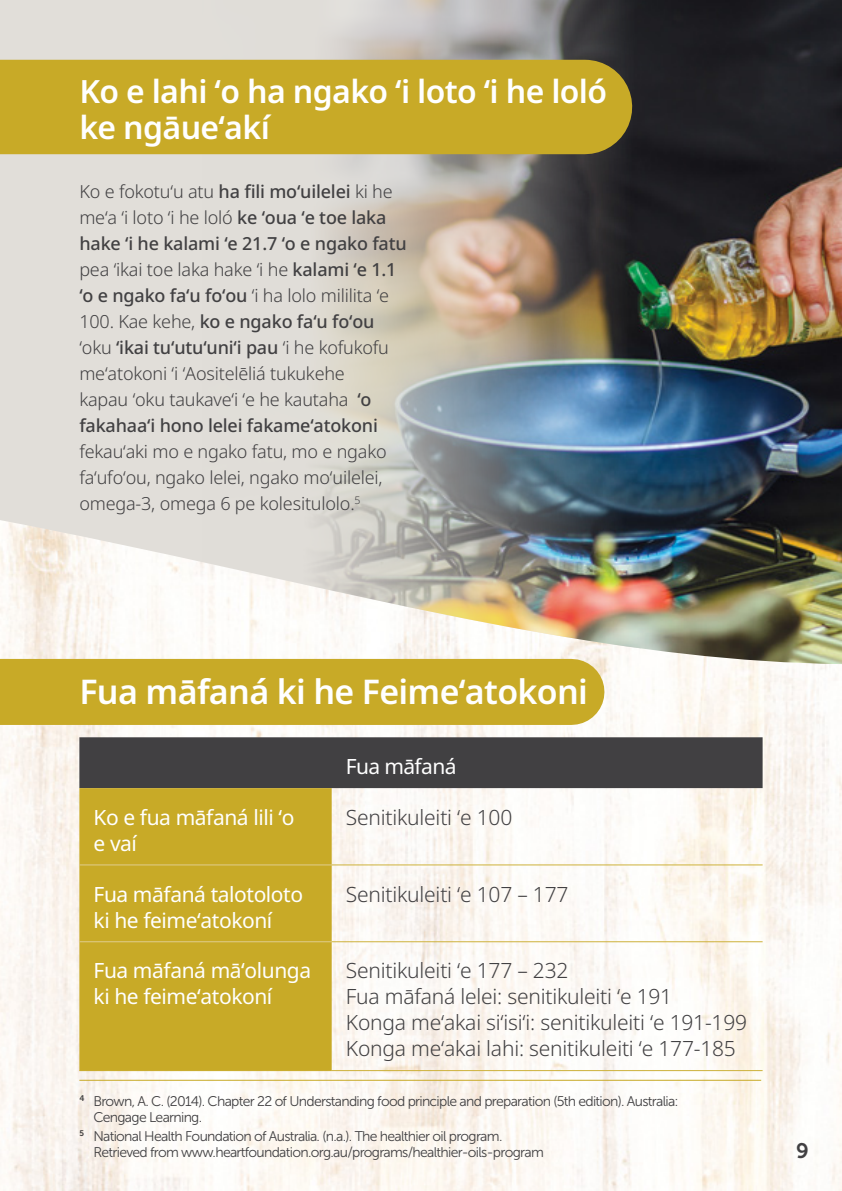
<style>
.page{position:relative;width:842px;height:1191px;background:#fff}
.page>*{position:absolute;margin:0;border:0;box-sizing:border-box;transform-origin:0 0}
.t1{font:600 34px "Noto Sans";letter-spacing:-.02em;color:#fff}
.t2{font:600 32px/36px "Noto Sans";letter-spacing:-.02em;color:#fff}
.t3{font:300 21px/26px "Noto Sans";letter-spacing:-.01em;color:#414042}
.t4{font:21px/26px "Noto Sans";letter-spacing:-.02em;color:#fff}
.t5{font:21px "Museo Sans 700";color:#414042}
.t6{font:300 18px/26px "Noto Sans";letter-spacing:-.01em;color:#414042}
.t7{font:14px/16px "Museo Sans 300";letter-spacing:-.05em;color:#414042}
.s1{font-weight:500}
</style>
<div class="page">
<img style="left:0;top:664px;width:842px;height:527px">
<svg style="left:0;top:0;width:201px;height:659px;background:#e6e3dd"></svg>
<img style="left:201px;top:0;width:641px;height:664px">
<div style="left:0;top:659px;width:571px;height:66px;background:#c8aa27"></div>
<div style="left:0;top:60px;width:585px;height:94px;background:#c8aa27"></div>
<hr style="left:79px;top:1080px;width:682px;height:1px;background:#c8aa27">
<div style="left:79px;top:737px;width:684px;height:51px;background:#414042"></div>
<div style="left:79px;top:788px;width:253px;height:282px;background:#c8aa27"></div>
<hr style="left:332px;top:864px;width:431px;height:1px;background:#cdb13a">
<hr style="left:332px;top:941px;width:431px;height:1px;background:#cdb13a">
<hr style="left:332px;top:1070px;width:431px;height:1px;background:#cdb13a">
<hr style="left:79px;top:1070px;width:253px;height:1px;background:#c8aa27">
<hr style="left:79px;top:864px;width:253px;height:1px;background:#e0cd8d">
<hr style="left:79px;top:941px;width:253px;height:1px;background:#e0cd8d">
<h2 class="t2" style="left:79px;top:74px;width:529px">Ko e lahi ʻo ha ngako ʻi loto ʻi he loló ke ngāueʻakí</h2>
<p class="t6" style="left:79px;top:179px;width:329px">Ko e fokotuʻu atu <span class="s1">ha fili moʻuilelei</span> ki he meʻa ʻi loto ʻi he loló <span class="s1">ke ʻoua ʻe toe laka hake ʻi he kalami ʻe 21.7 ʻo e ngako fatu </span>pea ʻikai toe laka hake ʻi he <span class="s1">kalami ʻe 1.1 ʻo e ngako faʻu foʻou</span> ʻi ha lolo mililita ʻe 100. Kae kehe, <span class="s1">ko e ngako faʻu foʻou </span>ʻoku <span class="s1">ʻikai tuʻutuʻuniʻi pau</span> ʻi he kofukofu meʻatokoni ʻi ʻAositelēliá tukukehe<br>kapau ʻoku taukaveʻi ʻe he kautaha <span class="s1">ʻo fakahaaʻi hono lelei fakameʻatokoni</span></p>
<p class="t6" style="left:79px;top:439px;width:309px">fekauʻaki mo e ngako fatu, mo e ngako faʻufoʻou, ngako lelei, ngako moʻuilelei, omega-3, omega 6 pe kolesitulolo.<sup>5</sup></p>
<h1 class="t1" style="left:79px;top:673px;width:510px">Fua māfaná ki he Feimeʻatokoni</h1>
<p class="t4" style="left:346px;top:753px;width:112px">Fua māfaná</p>
<p class="t4" style="left:94px;top:804px;width:202px">Ko e fua māfaná lili ʻo e vaí</p>
<p class="t3" style="left:346px;top:804px;width:168px">Senitikuleiti ʻe 100</p>
<p class="t4" style="left:94px;top:881px;width:211px">Fua māfaná talotoloto ki he feimeʻatokoní</p>
<p class="t3" style="left:346px;top:881px;width:224px">Senitikuleiti ʻe 107 – 177</p>
<p class="t4" style="left:94px;top:958px;width:219px">Fua māfaná māʻolunga ki he feimeʻatokoní</p>
<p class="t3" style="left:346px;top:958px;width:403px">Senitikuleiti ʻe 177 – 232<br>Fua māfaná lelei: senitikuleiti ʻe 191<br>Konga meʻakai siʻisiʻi: senitikuleiti ʻe 191-199<br>Konga meʻakai lahi: senitikuleiti ʻe 177-185</p>
<p class="t7" style="left:93px;top:1093px;width:587px;text-indent:-14px"><sup>4</sup> Brown, A. C. (2014). Chapter 22 of Understanding food principle and preparation (5th edition). Australia:<br>Cengage Learning.</p>
<p class="t7" style="left:93px;top:1127px;width:452px;text-indent:-14px"><sup>5</sup> National Health Foundation of Australia. (n.a.). The healthier oil program.<br>Retrieved from www.heartfoundation.org.au/programs/healthier-oils-program</p>
<p class="t5" style="left:796px;top:1139px;width:14px">9</p>
</div>
